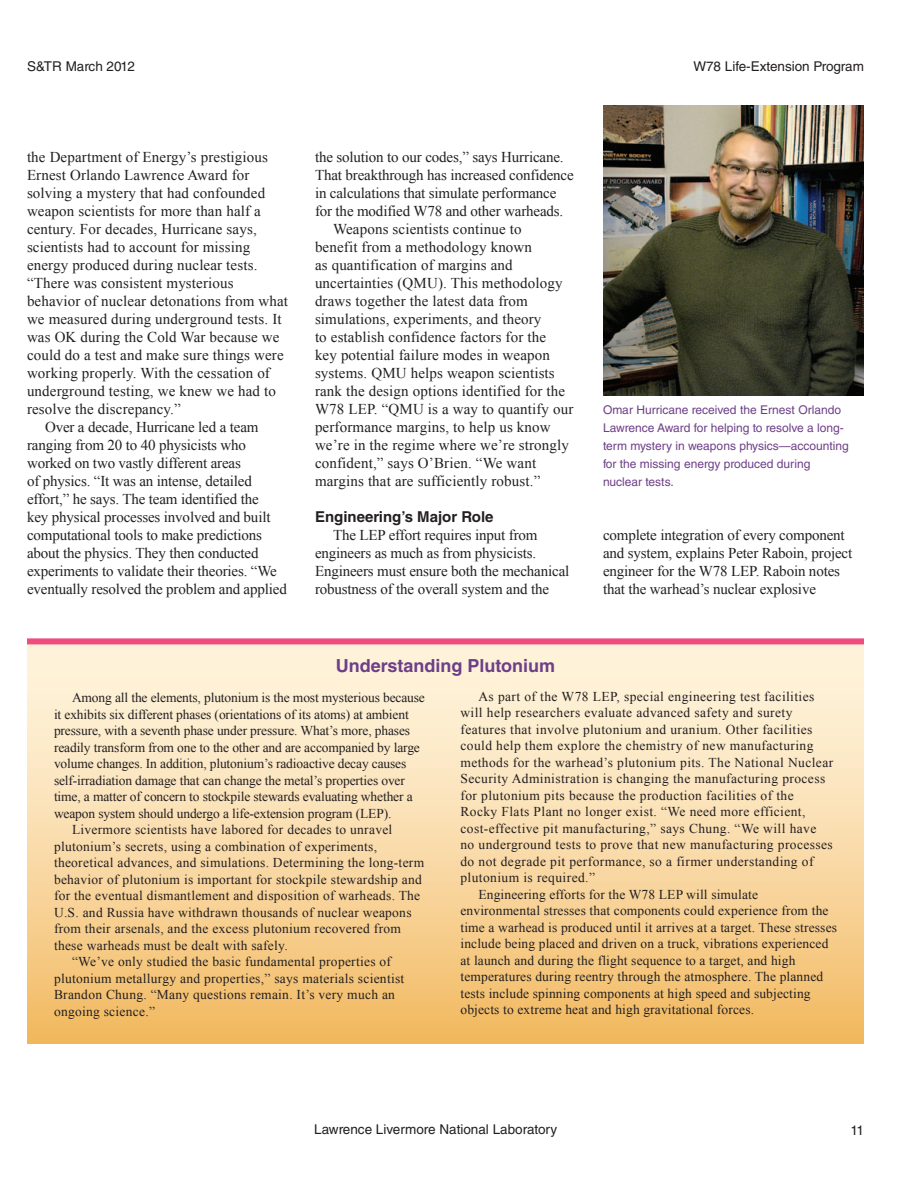
<style>
.page{position:relative;width:918px;height:1188px;background:#fff}
.page>*{position:absolute;margin:0;border:0;box-sizing:border-box;transform-origin:0 0}
.STR_box_title{font:700 18px "Helvetica LT Std";color:#6e3f88}
.STR_general_text{font:15px/18px "Times New Roman";letter-spacing:.01em;color:#231f20}
.STR_general_text-2{font:15px/18px "Times New Roman";letter-spacing:-.01em;color:#231f20}
.STR_lev1_head{font:700 15px "Helvetica LT Std";color:#231f20}
.STR_box_text{font:13.5px/16.5px "Times New Roman";letter-spacing:.02em;color:#231f20}
.STR_box_text-2{font:13.5px/16.5px "Times New Roman";letter-spacing:-.01em;color:#231f20}
.t1{font:13.5px "Helvetica LT Std";color:#231f20}
.STR_Captions{font:12px/18px "Helvetica LT Std";color:#6e3f88}
</style>
<div class="page">
<div style="left:27px;top:643px;width:837px;height:401px;background:linear-gradient(to bottom,#fff9e9,#f2bb66)"></div>
<div style="left:27px;top:638px;width:837px;height:6px;background:#f04c7e"></div>
<img style="left:603px;top:106px;width:261px;height:289px">
<p class="t1" style="left:27px;top:59px;width:110px">S&amp;TR March 2012</p>
<p class="t1" style="left:693px;top:59px;width:172px">W78 Life-Extension Program</p>
<p class="STR_general_text" style="left:27px;top:148px;width:263px">the Department of Energy’s prestigious Ernest Orlando Lawrence Award for solving a mystery that had confounded weapon scientists for more than half a century. For decades, Hurricane says, scientists had to account for missing energy produced during nuclear tests. “There was consistent mysterious behavior of nuclear detonations from what we measured during underground tests. It was OK during the Cold War because we could do a test and make sure things were working properly. With the cessation of underground testing, we knew we had to resolve the discrepancy.”</p>
<p class="STR_general_text-2" style="left:27px;top:418px;width:261px;text-indent:18px">Over a decade, Hurricane led a team ranging from 20 to 40 physicists who worked on two vastly different areas<br>of physics. “It was an intense, detailed effort,” he says. The team identified the<br>key physical processes involved and built computational tools to make predictions about the physics. They then conducted experiments to validate their theories. “We eventually resolved the problem and applied</p>
<p class="STR_general_text-2" style="left:315px;top:148px;width:260px">the solution to our codes,” says Hurricane.<br>That breakthrough has increased confidence in calculations that simulate performance for the modified W78 and other warheads.</p>
<p class="STR_general_text" style="left:315px;top:220px;width:260px;text-indent:18px">Weapons scientists continue to<br>benefit from a methodology known<br>as quantification of margins and uncertainties (QMU). This methodology draws together the latest data from simulations, experiments, and theory<br>to establish confidence factors for the<br>key potential failure modes in weapon systems. QMU helps weapon scientists rank the design options identified for the W78 LEP. “QMU is a way to quantify our performance margins, to help us know we’re in the regime where we’re strongly confident,” says O’Brien. “We want margins that are sufficiently robust.”</p>
<p class="STR_lev1_head" style="left:315px;top:508px;width:180px">Engineering’s Major Role</p>
<p class="STR_general_text-2" style="left:315px;top:526px;width:256px;text-indent:18px">The LEP effort requires input from engineers as much as from physicists.<br>Engineers must ensure both the mechanical robustness of the overall system and the</p>
<p class="STR_Captions" style="left:603px;top:401px;width:247px">Omar Hurricane received the Ernest Orlando Lawrence Award for helping to resolve a long&shy;term mystery in weapons physics—accounting for the missing energy produced during nuclear tests.</p>
<p class="STR_general_text-2" style="left:603px;top:526px;width:251px">complete integration of every component and system, explains Peter Raboin, project engineer for the W78 LEP. Raboin notes that the warhead’s nuclear explosive</p>
<p class="STR_box_title" style="left:336px;top:654px;width:221px">Understanding Plutonium</p>
<p class="STR_box_text" style="left:460px;top:688px;width:374px;text-indent:18px">As part of the W78 LEP, special engineering test facilities will help researchers evaluate advanced safety and surety features that involve plutonium and uranium. Other facilities could help them explore the chemistry of new manufacturing methods for the warhead’s plutonium pits. The National Nuclear Security Administration is changing the manufacturing process for plutonium pits because the production facilities of the Rocky Flats Plant no longer exist. “We need more efficient, cost-effective pit manufacturing,” says Chung. “We will have no underground tests to prove that new manufacturing processes do not degrade pit performance, so a firmer understanding of plutonium is required.”</p>
<p class="STR_box_text" style="left:460px;top:886px;width:378px;text-indent:18px">Engineering efforts for the W78 LEP will simulate environmental stresses that components could experience from the time a warhead is produced until it arrives at a target. These stresses include being placed and driven on a truck, vibrations experienced at launch and during the flight sequence to a target, and high temperatures during reentry through the atmosphere. The planned tests include spinning components at high speed and subjecting objects to extreme heat and high gravitational forces.</p>
<p class="STR_box_text-2" style="left:54px;top:689px;width:372px;text-indent:18px">Among all the elements, plutonium is the most mysterious because it exhibits six different phases (orientations of its atoms) at ambient pressure, with a seventh phase under pressure. What’s more, phases readily transform from one to the other and are accompanied by large volume changes. In addition, plutonium’s radioactive decay causes self-irradiation damage that can change the metal’s properties over time, a matter of concern to stockpile stewards evaluating whether a weapon system should undergo a life-extension program (LEP).</p>
<p class="STR_box_text" style="left:54px;top:821px;width:372px;text-indent:18px">Livermore scientists have labored for decades to unravel plutonium’s secrets, using a combination of experiments, theoretical advances, and simulations. Determining the long-term behavior of plutonium is important for stockpile stewardship and for the eventual dismantlement and disposition of warheads. The U.S. and Russia have withdrawn thousands of nuclear weapons from their arsenals, and the excess plutonium recovered from these warheads must be dealt with safely.</p>
<p class="STR_box_text" style="left:54px;top:953px;width:352px;text-indent:18px">“We’ve only studied the basic fundamental properties of plutonium metallurgy and properties,” says materials scientist Brandon Chung. “Many questions remain. It’s very much an ongoing science.”</p>
<p class="t1" style="left:314px;top:1121px;width:245px">Lawrence Livermore National Laboratory</p>
<p class="t1" style="left:851px;top:1122px;width:15px">11</p>
</div>
